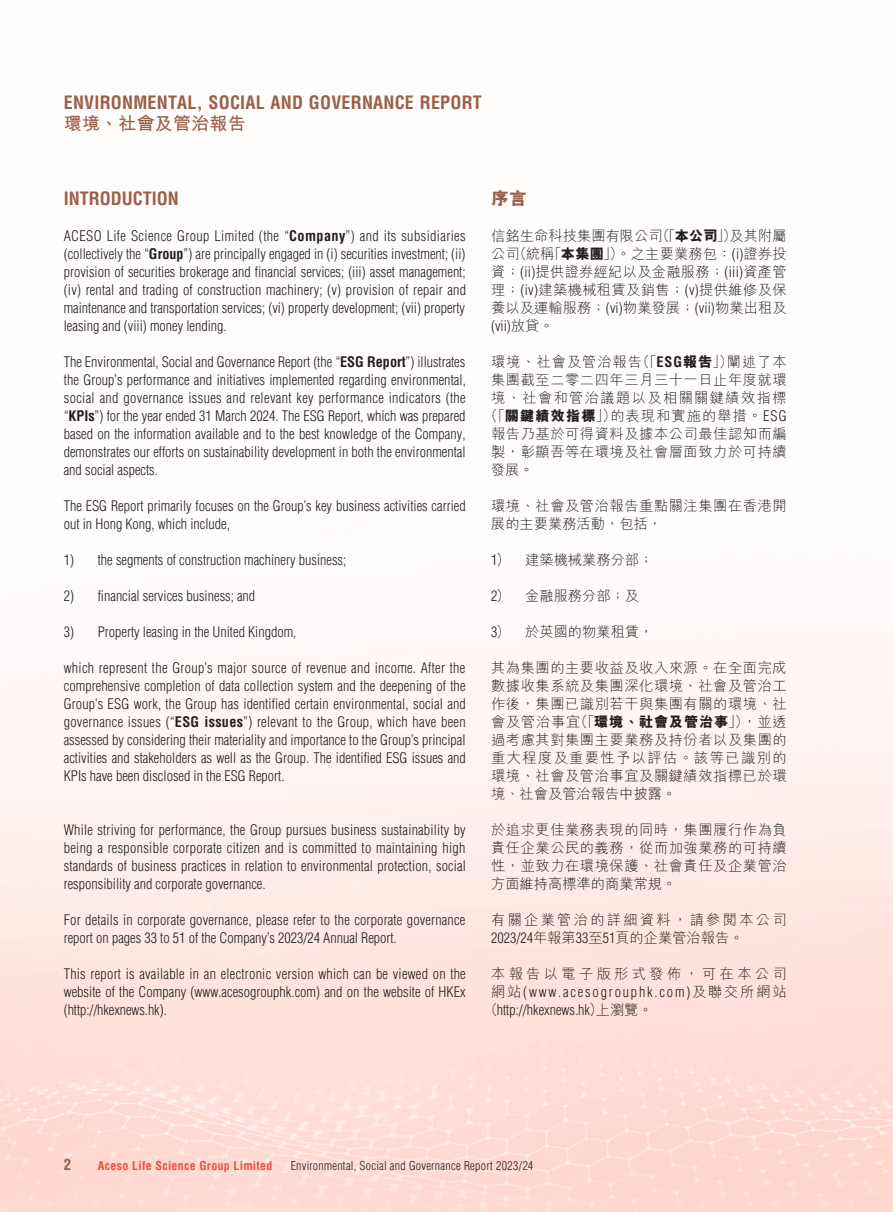
<style>
.page{position:relative;width:893px;height:1212px;background:#fff}
.page>*{position:absolute;margin:0;border:0;box-sizing:border-box;transform-origin:0 0}
.t1{font:700 condensed 18px "Helvetica LT Std";letter-spacing:.01em;color:#9b6048}
.t2{font:700 18px "M Hei HK";letter-spacing:.01em;color:#9b6048}
.t3{font:800 18px "M Hei HK";color:#9b6048}
.t4{font:700 condensed 15px "Helvetica LT Std";color:#9b6048}
.t5{font:300 condensed 14.25px/18px "Helvetica LT Std";color:#231f20;text-align:justify}
.t6{font:300 14.25px/18px "M Hei HK";letter-spacing:.04em;color:#231f20;text-align:justify}
.t7{font:300 condensed 14.25px/18px "Helvetica LT Std";letter-spacing:.125em;color:#231f20}
.t8{font:300 14.25px/18px "M Hei HK";letter-spacing:.16em;color:#231f20}
.t9{font:300 14.25px "M Hei HK";letter-spacing:.065em;color:#231f20}
.t10{font:300 14.25px "M Hei HK";letter-spacing:.075em;color:#231f20}
.t11{font:300 14.25px "M Hei HK";color:#231f20}
.t12{font:300 14.25px "M Hei HK";letter-spacing:.095em;color:#231f20}
.t13{font:300 14.25px "M Hei HK";letter-spacing:.235em;color:#231f20}
.t14{font:300 condensed 12px "Helvetica LT Std";letter-spacing:.025em;color:#231f20}
.t15{font:700 condensed 12px "Helvetica LT Std";letter-spacing:.025em;color:#ee4f3d}
.s1{font-weight:700}
.s2{font-weight:800}
.s3{font-family:"Helvetica LT Std";font-stretch:condensed}
.s4{font-family:"M Hei HK";font-stretch:normal}
.s5{font-family:"Helvetica LT Std";font-weight:700;font-stretch:condensed}
</style>
<div class="page">
<img style="left:0;top:694px;width:893px;height:518px">
<p class="t1" style="left:64px;top:92px;width:420px">ENVIRONMENTAL, SOCIAL AND GOVERNANCE REPORT</p>
<p class="t2" style="left:64px;top:111px;width:184px">環境、社會及管治報告</p>
<p class="t1" style="left:64px;top:187px;width:117px">INTRODUCTION</p>
<p class="t5" style="left:64px;top:227px;width:404px">ACESO Life Science Group Limited (the “<span class="s1">Company</span>”) and its subsidiaries (collectively the “<span class="s1">Group</span>”) are principally engaged in (i) securities investment; (ii) provision of securities brokerage and financial services; (iii) asset management; (iv) rental and trading of construction machinery; (v) provision of repair and maintenance and transportation services; (vi) property development; (vii) property leasing and (viii) money lending.</p>
<p class="t5" style="left:64px;top:353px;width:404px">The Environmental, Social and Governance Report (the “<span class="s1">ESG Report</span>”) illustrates the Group’s performance and initiatives implemented regarding environmental, social and governance issues and relevant key performance indicators (the “<span class="s1">KPIs</span>”) for the year ended 31 March 2024. The ESG Report, which was prepared based on the information available and to the best knowledge of the Company, demonstrates our efforts on sustainability development in both the environmental and social aspects.</p>
<p class="t5" style="left:64px;top:497px;width:403px">The ESG Report primarily focuses on the Group’s key business activities carried out in Hong Kong, which include,</p>
<p class="t5" style="left:64px;top:551px;width:284px">1) the segments of construction machinery business;</p>
<p class="t5" style="left:64px;top:587px;width:193px">2) financial services business; and</p>
<p class="t5" style="left:64px;top:623px;width:234px">3) Property leasing in the United Kingdom,</p>
<p class="t5" style="left:64px;top:659px;width:404px">which represent the Group’s major source of revenue and income. After the comprehensive completion of data collection system and the deepening of the Group’s ESG work, the Group has identified certain environmental, social and governance issues (“<span class="s1">ESG issues</span>”) relevant to the Group, which have been assessed by considering their materiality and importance to the Group’s principal activities and stakeholders as well as the Group. The identified ESG issues and KPIs have been disclosed in the ESG Report.</p>
<p class="t5" style="left:64px;top:821px;width:404px">While striving for performance, the Group pursues business sustainability by being a responsible corporate citizen and is committed to maintaining high standards of business practices in relation to environmental protection, social responsibility and corporate governance.</p>
<p class="t5" style="left:64px;top:911px;width:403px">For details in corporate governance, please refer to the corporate governance report on pages 33 to 51 of the Company’s 2023/24 Annual Report.</p>
<p class="t5" style="left:64px;top:965px;width:404px">This report is available in an electronic version which can be viewed on the website of the Company (www.acesogrouphk.com) and on the website of HKEx (http://hkexnews.hk).</p>
<p class="t3" style="left:491px;top:186px;width:37px">序言</p>
<p class="t6" style="left:491px;top:226px;width:297px">信銘生命科技集團有限公司（「<span class="s2">本公司</span>」）及其附屬公司（統稱「<span class="s2">本集團</span>」）。之主要業務包：<span class="s3">(i)</span>證券投資；<span class="s3">(ii)</span>提供證券經紀以及金融服務；<span class="s3">(iii)</span>資產管理；<span class="s3">(iv)</span>建築機械租賃及銷售；<span class="s3">(v)</span>提供維修及保養以及運輸服務；<span class="s3">(vi)</span>物業發展；<span class="s3">(vii)</span>物業出租及</p>
<p class="t5" style="left:491px;top:317px;width:64px">(vii)<span class="s4">放貸。</span></p>
<p class="t9" style="left:491px;top:352px;width:297px">環境、社會及管治報告（「<span class="s5">ESG</span><span class="s2">報告</span>」）闡述了本</p>
<p class="t6" style="left:491px;top:370px;width:297px">集團截至二零二四年三月三十一日止年度就環</p>
<p class="t12" style="left:491px;top:388px;width:297px">境、社會和管治議題以及相關關鍵績效指標</p>
<p class="t10" style="left:484px;top:406px;width:304px">（「<span class="s2">關鍵績效指標</span>」）的表現和實施的舉措。<span class="s3">ESG</span></p>
<p class="t6" style="left:491px;top:424px;width:297px">報告乃基於可得資料及據本公司最佳認知而編</p>
<p class="t6" style="left:491px;top:442px;width:297px">製，彰顯吾等在環境及社會層面致力於可持續</p>
<p class="t6" style="left:491px;top:460px;width:44px">發展。</p>
<p class="t6" style="left:491px;top:496px;width:297px">環境、社會及管治報告重點關注集團在香港開展的主要業務活動，包括，</p>
<p class="t11" style="left:491px;top:550px;width:164px"><span class="s3">1</span>） 建築機械業務分部；</p>
<p class="t6" style="left:491px;top:586px;width:150px"><span class="s3">2</span>） 金融服務分部；及</p>
<p class="t11" style="left:491px;top:622px;width:164px"><span class="s3">3</span>） 於英國的物業租賃，</p>
<p class="t6" style="left:491px;top:658px;width:297px">其為集團的主要收益及收入來源。在全面完成數據收集系統及集團深化環境、社會及管治工作後，集團已識別若干與集團有關的環境、社會及管治事宜（「<span class="s2">環境、社會及管治事</span>」），並透過考慮其對集團主要業務及持份者以及集團的重大程度及重要性予以評估。該等已識別的環境、社會及管治事宜及關鍵績效指標已於環境、社會及管治報告中披露。</p>
<p class="t6" style="left:491px;top:820px;width:297px">於追求更佳業務表現的同時，集團履行作為負責任企業公民的義務，從而加強業務的可持續性，並致力在環境保護、社會責任及企業管治方面維持高標準的商業常規。</p>
<p class="t8" style="left:491px;top:910px;width:297px">有關企業管治的詳細資料，請參閱本公司<br><span class="s3">2023/24</span>年報第<span class="s3">33</span>至<span class="s3">51</span>頁的企業管治報告。</p>
<p class="t13" style="left:491px;top:964px;width:297px">本報告以電子版形式發佈，可在本公司</p>
<p class="t7" style="left:484px;top:983px;width:304px;text-indent:7px"><span class="s4">網站</span>(www.acesogrouphk.com)<span class="s4">及聯交所網站（</span>http://hkexnews.hk<span class="s4">）上瀏覽。</span></p>
<p class="t4" style="left:64px;top:1155px;width:9px">2</p>
<p class="t15" style="left:98px;top:1158px;width:176px">Aceso Life Science Group Limited</p>
<p class="t14" style="left:291px;top:1158px;width:244px">Environmental, Social and Governance Report 2023/24</p>
</div>
